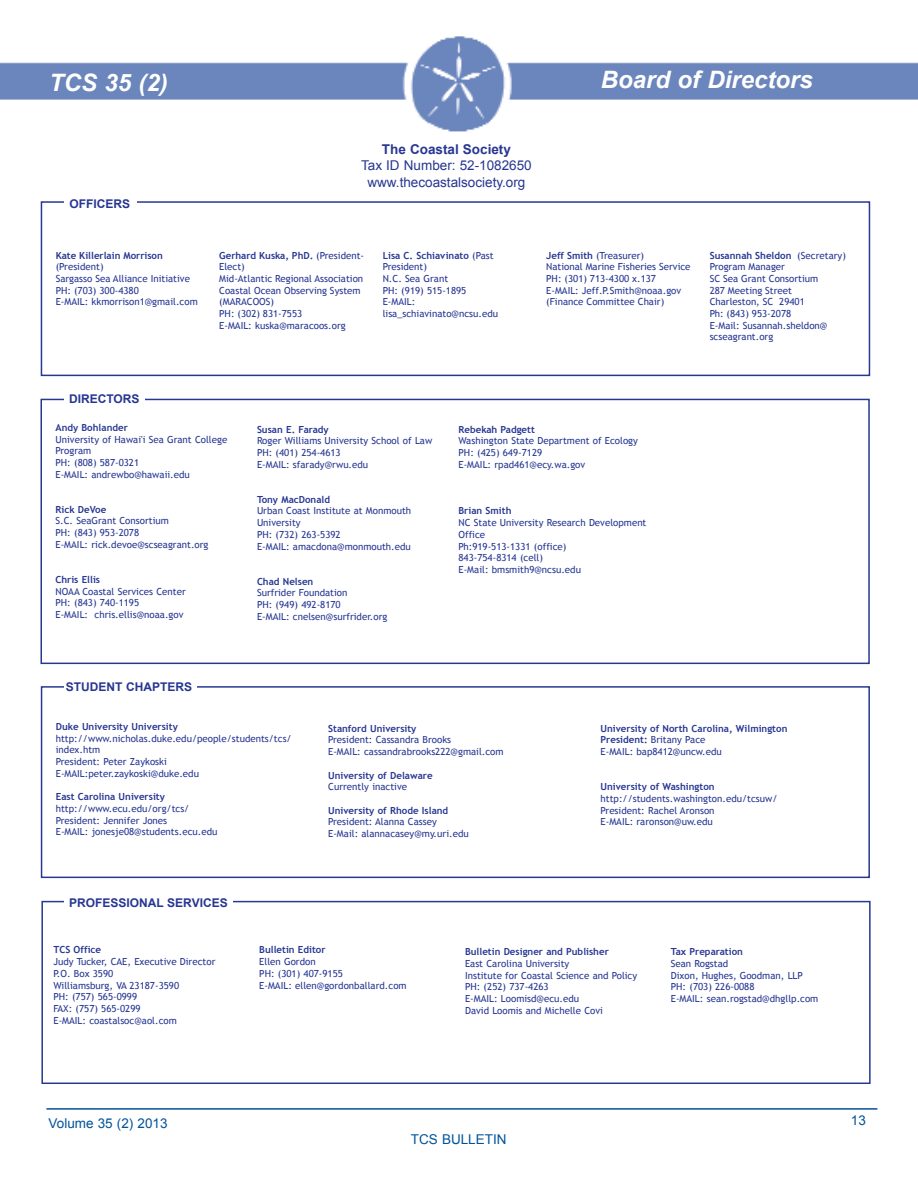
<style>
.page{position:relative;width:918px;height:1188px;background:#fff}
.page>*{position:absolute;margin:0;border:0;box-sizing:border-box;transform-origin:0 0}
.t1{font:italic 700 24px "Arial";color:#fff}
.t2{font:13.5px/16.2px "Arial";color:#273792;text-align:center}
.t3{font:13.5px "Arial";color:#00539b}
.t4{font:700 13.5px "Arial";color:#273792}
.t5{font:700 12px "Arial";color:#273792}
.t6{font:9.75px/11.7px "Trebuchet MS";color:#273792}
.t7{font:700 9.75px/11.7px "Trebuchet MS";color:#273792}
.s1{font-weight:700}
.s2{font-weight:400}
</style>
<div class="page">
<div style="left:40px;top:399px;width:830px;height:265px;border:2px solid #273792"></div>
<div style="left:64px;top:389px;width:80px;height:18px;background:#fff"></div>
<div style="left:41px;top:901px;width:830px;height:183px;border:2px solid #273792"></div>
<div style="left:64px;top:893px;width:168px;height:18px;background:#fff"></div>
<div style="left:41px;top:201px;width:829px;height:175px;border:2px solid #273792"></div>
<div style="left:64px;top:194px;width:72px;height:18px;background:#fff"></div>
<div style="left:41px;top:686px;width:829px;height:192px;border:2px solid #273792"></div>
<div style="left:64px;top:677px;width:133px;height:18px;background:#fff"></div>
<img style="left:0;top:36px;width:918px;height:96px">
<hr style="left:46px;top:1108px;width:831px;height:2px;background:#00539b">
<h1 class="t1" style="left:49px;top:66px;width:120px">TCS 35 (2)</h1>
<h1 class="t1" style="left:601px;top:63px;width:214px">Board of Directors</h1>
<p class="t5" style="left:70px;top:196px;width:62px">OFFICERS</p>
<h2 class="t4" style="left:382px;top:140px;width:131px">The Coastal Society</h2>
<h2 class="t2" style="left:361px;top:158px;width:172px">Tax ID Number: 52-1082650 www.thecoastalsociety.org</h2>
<p class="t7" style="left:56px;top:249px;width:109px">Kate Killerlain Morrison</p>
<p class="t6" style="left:56px;top:261px;width:144px">(President)<br>Sargasso Sea Alliance Initiative<br>PH: (703) 300-4380<br>E-MAIL: kkmorrison1@gmail.com</p>
<p class="t6" style="left:219px;top:249px;width:146px"><span class="s1">Gerhard Kuska, PhD.</span> (President-<br>Elect)<br>Mid-Atlantic Regional Association<br>Coastal Ocean Observing System (MARACOOS)<br>PH: (302) 831-7553<br>E-MAIL: kuska@maracoos.org</p>
<p class="t6" style="left:383px;top:249px;width:117px"><span class="s1">Lisa C. Schiavinato</span> (Past<br>President)<br>N.C. Sea Grant<br>PH: (919) 515-1895<br>E-MAIL: lisa_schiavinato@ncsu.edu</p>
<p class="t6" style="left:546px;top:249px;width:146px"><span class="s1">Jeff Smith</span> (Treasurer)<br>National Marine Fisheries Service<br>PH: (301) 713-4300 x.137<br>E-MAIL: Jeff.P.Smith@noaa.gov (Finance Committee Chair)</p>
<p class="t6" style="left:710px;top:249px;width:138px"><span class="s1">Susannah Sheldon</span> (Secretary)<br>Program Manager<br>SC Sea Grant Consortium<br>287 Meeting Street<br>Charleston, SC 29401<br>Ph: (843) 953-2078<br>E-Mail: Susannah.sheldon@ scseagrant.org</p>
<p class="t5" style="left:69px;top:391px;width:72px">DIRECTORS</p>
<p class="t7" style="left:56px;top:422px;width:74px">Andy Bohlander</p>
<p class="t6" style="left:56px;top:433px;width:173px">University of Hawai'i Sea Grant College<br>Program<br>PH: (808) 587-0321<br>E-MAIL: andrewbo@hawaii.edu</p>
<p class="t7" style="left:56px;top:503px;width:52px">Rick DeVoe</p>
<p class="t6" style="left:56px;top:515px;width:155px">S.C. SeaGrant Consortium<br>PH: (843) 953-2078<br>E-MAIL: rick.devoe@scseagrant.org</p>
<p class="t7" style="left:56px;top:574px;width:46px">Chris Ellis</p>
<p class="t6" style="left:56px;top:585px;width:132px">NOAA Coastal Services Center<br>PH: (843) 740-1195<br>E-MAIL: chris.ellis@noaa.gov</p>
<p class="t5" style="left:66px;top:678px;width:128px">STUDENT CHAPTERS</p>
<p class="t7" style="left:257px;top:423px;width:73px">Susan E. Farady</p>
<p class="t6" style="left:257px;top:435px;width:177px">Roger Williams University School of Law<br>PH: (401) 254-4613<br>E-MAIL: sfarady@rwu.edu</p>
<p class="t7" style="left:257px;top:493px;width:75px">Tony MacDonald</p>
<p class="t6" style="left:257px;top:505px;width:156px">Urban Coast Institute at Monmouth<br>University<br>PH: (732) 263-5392<br>E-MAIL: amacdona@monmouth.edu</p>
<p class="t7" style="left:257px;top:575px;width:58px">Chad Nelsen</p>
<p class="t6" style="left:257px;top:587px;width:132px">Surfrider Foundation<br>PH: (949) 492-8170<br>E-MAIL: cnelsen@surfrider.org</p>
<p class="t7" style="left:459px;top:423px;width:78px">Rebekah Padgett</p>
<p class="t6" style="left:459px;top:435px;width:181px">Washington State Department of Ecology<br>PH: (425) 649-7129<br>E-MAIL: rpad461@ecy.wa.gov</p>
<p class="t7" style="left:459px;top:505px;width:54px">Brian Smith</p>
<p class="t6" style="left:459px;top:517px;width:189px">NC State University Research Development<br>Office<br>Ph:919-513-1331 (office)<br>843-754-8314 (cell)<br>E-Mail: bmsmith9@ncsu.edu</p>
<p class="t7" style="left:56px;top:721px;width:124px">Duke University University</p>
<p class="t6" style="left:56px;top:733px;width:237px">http://www.nicholas.duke.edu/people/students/tcs/ index.htm<br>President: Peter Zaykoski<br>E-MAIL:peter.zaykoski@duke.edu</p>
<p class="t7" style="left:56px;top:791px;width:111px">East Carolina University</p>
<p class="t6" style="left:56px;top:803px;width:163px">http://www.ecu.edu/org/tcs/<br>President: Jennifer Jones<br>E-MAIL: jonesje08@students.ecu.edu</p>
<p class="t5" style="left:69px;top:894px;width:160px">PROFESSIONAL SERVICES</p>
<p class="t7" style="left:328px;top:722px;width:90px">Stanford University</p>
<p class="t6" style="left:328px;top:734px;width:177px">President: Cassandra Brooks<br>E-MAIL: cassandrabrooks222@gmail.com</p>
<p class="t7" style="left:328px;top:769px;width:106px">University of Delaware</p>
<p class="t6" style="left:328px;top:781px;width:80px">Currently inactive</p>
<p class="t7" style="left:328px;top:804px;width:122px">University of Rhode Island</p>
<p class="t6" style="left:328px;top:816px;width:142px">President: Alanna Cassey<br>E-Mail: alannacasey@my.uri.edu</p>
<p class="t7" style="left:601px;top:722px;width:188px">University of North Carolina, Wilmington<br>President: <span class="s2">Britany Pace<br>E-MAIL: bap8412@uncw.edu</span></p>
<p class="t7" style="left:601px;top:781px;width:116px">University of Washington</p>
<p class="t6" style="left:601px;top:793px;width:179px">http://students.washington.edu/tcsuw/<br>President: Rachel Aronson<br>E-MAIL: raronson@uw.edu</p>
<p class="t7" style="left:53px;top:944px;width:49px">TCS Office</p>
<p class="t6" style="left:53px;top:956px;width:164px">Judy Tucker, CAE, Executive Director<br>P.O. Box 3590<br>Williamsburg, VA 23187-3590<br>PH: (757) 565-0999<br>FAX: (757) 565-0299<br>E-MAIL: coastalsoc@aol.com</p>
<p class="t7" style="left:259px;top:944px;width:68px">Bulletin Editor</p>
<p class="t6" style="left:259px;top:956px;width:149px">Ellen Gordon<br>PH: (301) 407-9155<br>E-MAIL: ellen@gordonballard.com</p>
<p class="t7" style="left:465px;top:946px;width:145px">Bulletin Designer and Publisher</p>
<p class="t6" style="left:465px;top:958px;width:174px">East Carolina University<br>Institute for Coastal Science and Policy<br>PH: (252) 737-4263<br>E-MAIL: Loomisd@ecu.edu<br>David Loomis and Michelle Covi</p>
<p class="t7" style="left:671px;top:946px;width:74px">Tax Preparation</p>
<p class="t6" style="left:671px;top:958px;width:149px">Sean Rogstad<br>Dixon, Hughes, Goodman, LLP<br>PH: (703) 226-0088<br>E-MAIL: sean.rogstad@dhgllp.com</p>
<h2 class="t3" style="left:49px;top:1114px;width:120px">Volume 35 (2) 2013</h2>
<h2 class="t3" style="left:851px;top:1112px;width:17px">13</h2>
<h2 class="t3" style="left:411px;top:1130px;width:97px">TCS BULLETIN</h2>
</div>
